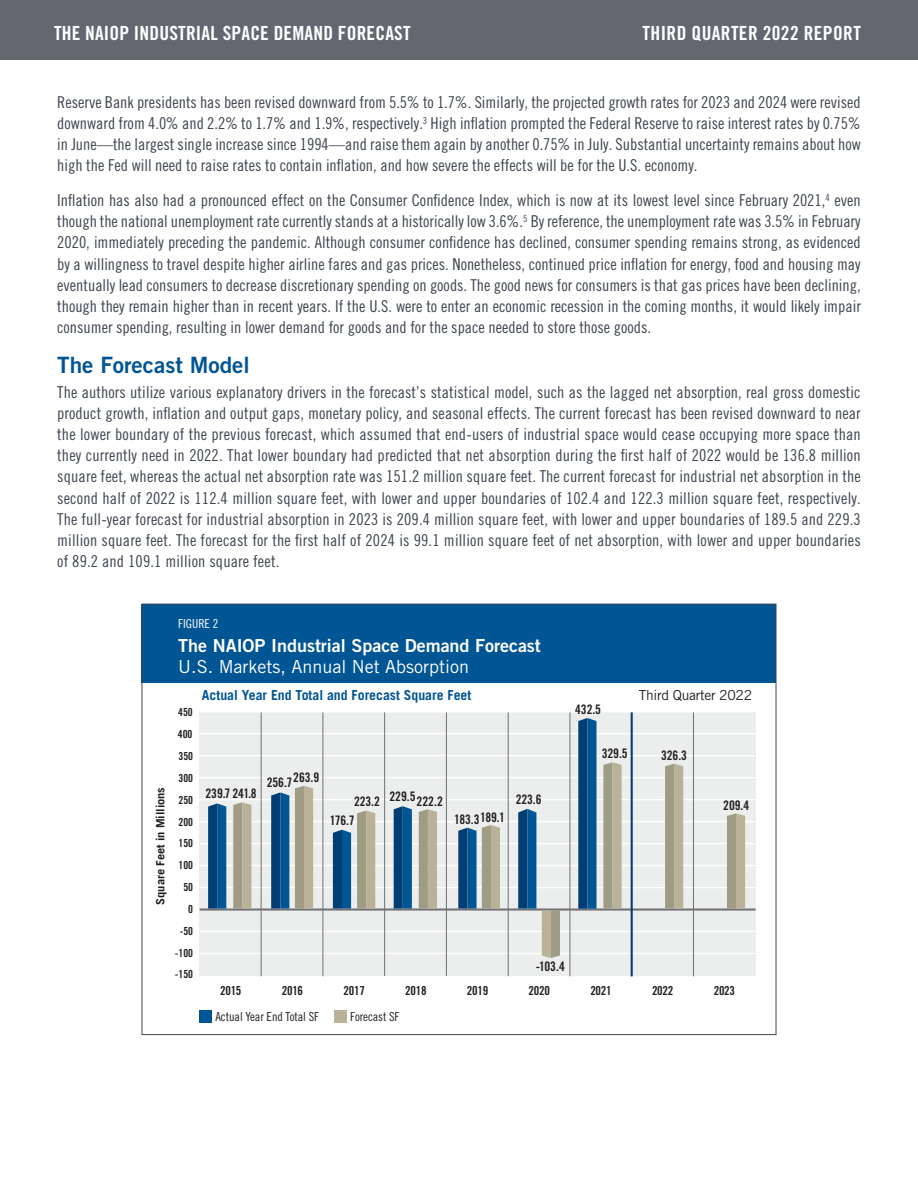
<style>
.page{position:relative;width:918px;height:1188px;background:#fff}
.page>*{position:absolute;margin:0;border:0;box-sizing:border-box;transform-origin:0 0}
.t1{font:22.5px "Trade Gothic LT Std Bd 2";color:#005595}
.t2{font:19.5px "Trade Gothic LT Std Bd Cn 20";letter-spacing:.01em;color:#fff}
.t3{font:18px/20.7px "Trade Gothic LT Std Bd 2";color:#fff}
.Body_Text{font:16.35px/21.1px "Trade Gothic LT Std Cn 18";color:#3e444f;text-align:justify}
.t4{font:700 13.8px "Trade Gothic LT Std";color:#005595}
.t5{font:13.8px "Trade Gothic LT Std";letter-spacing:-.02em;color:#231f20}
.t6{font:13.05px "Trade Gothic LT Std Bd Cn 20";letter-spacing:-.005em;color:#231f20}
.t7{font:12.45px "Trade Gothic LT Std Bd Cn 20";letter-spacing:-.02em;color:#231f20}
.t8{font:12.45px "Trade Gothic LT Std Cn 18";letter-spacing:-.005em;color:#231f20}
.t9{font:12.45px "Trade Gothic LT Std Cn 18";color:#fff}
.t10{font:700 11.4px "Trade Gothic LT Std";letter-spacing:-.005em;color:#231f20;scale:1.09 1}
.t11{font:11.1px/21.8px "Trade Gothic LT Std Bd Cn 20";letter-spacing:-.01em;color:#231f20}
.s1{font-family:"Trade Gothic LT Std"}
</style>
<div class="page">
<div style="left:0;top:0;width:918px;height:59px;background:#626770"></div>
<div style="left:199px;top:711px;width:557px;height:265px;background:#ebeeec"></div>
<hr style="left:199px;top:931px;width:557px;height:1px;background:#fff">
<hr style="left:199px;top:953px;width:557px;height:1px;background:#fff">
<hr style="left:200px;top:799px;width:556px;height:1px;background:#fff">
<hr style="left:200px;top:821px;width:556px;height:1px;background:#fff">
<hr style="left:200px;top:843px;width:556px;height:1px;background:#fff">
<hr style="left:200px;top:865px;width:556px;height:1px;background:#fff">
<hr style="left:200px;top:887px;width:556px;height:1px;background:#fff">
<hr style="left:199px;top:777px;width:557px;height:1px;background:#fff">
<hr style="left:200px;top:908px;width:556px;height:3px;background:#717074">
<hr style="left:199px;top:711px;width:557px;height:1px;background:#fff">
<hr style="left:198px;top:755px;width:557px;height:1px;background:#fff">
<hr style="left:199px;top:733px;width:557px;height:1px;background:#fff">
<hr style="left:261px;top:712px;width:1px;height:264px;background:#717074">
<hr style="left:323px;top:712px;width:1px;height:264px;background:#717074">
<hr style="left:384px;top:712px;width:1px;height:264px;background:#717074">
<hr style="left:446px;top:712px;width:1px;height:264px;background:#717074">
<hr style="left:508px;top:712px;width:1px;height:264px;background:#717074">
<hr style="left:631px;top:712px;width:2px;height:264px;background:#003e73">
<hr style="left:570px;top:712px;width:1px;height:264px;background:#717074">
<hr style="left:693px;top:712px;width:1px;height:264px;background:#717074">
<div style="left:142px;top:604px;width:634px;height:79px;background:#005595"></div>
<div style="left:199px;top:1010px;width:13px;height:12px;background:#005595"></div>
<div style="left:334px;top:1010px;width:12px;height:12px;background:#b9b298"></div>
<svg style="left:295px;top:786px;width:18px;height:123px;background:#ada78f"></svg>
<svg style="left:233px;top:802px;width:18px;height:107px;background:#aea992"></svg>
<svg style="left:208px;top:803px;width:18px;height:106px;background:#094f87"></svg>
<svg style="left:357px;top:811px;width:18px;height:98px;background:#ada890"></svg>
<svg style="left:271px;top:792px;width:18px;height:117px;background:#094f87"></svg>
<svg style="left:419px;top:809px;width:18px;height:100px;background:#ada890"></svg>
<svg style="left:333px;top:830px;width:18px;height:79px"></svg>
<svg style="left:394px;top:806px;width:18px;height:103px;background:#084f88"></svg>
<svg style="left:458px;top:825px;width:42px;height:84px;background:#718d9a"></svg>
<svg style="left:542px;top:910px;width:18px;height:48px"></svg>
<svg style="left:665px;top:764px;width:18px;height:145px;background:#ada790"></svg>
<svg style="left:518px;top:809px;width:18px;height:100px;background:#0a5088"></svg>
<svg style="left:727px;top:813px;width:18px;height:96px;background:#ada790"></svg>
<svg style="left:603px;top:762px;width:19px;height:147px;background:#b0ab94"></svg>
<svg style="left:578px;top:718px;width:18px;height:191px;background:#084f87"></svg>
<p class="t2" style="left:54px;top:22px;width:358px">THE NAIOP INDUSTRIAL SPACE DEMAND FORECAST</p>
<p class="t2" style="left:643px;top:22px;width:220px">THIRD QUARTER 2022 REPORT</p>
<p class="Body_Text" style="left:57px;top:91px;width:805px">Reserve Bank presidents has been revised downward from 5.5% to 1.7%. Similarly, the projected growth rates for 2023 and 2024 were revised downward from 4.0% and 2.2% to 1.7% and 1.9%, respectively.<sup>3</sup> High inflation prompted the Federal Reserve to raise interest rates by 0.75% in June—the largest single increase since 1994—and raise them again by another 0.75% in July. Substantial uncertainty remains about how high the Fed will need to raise rates to contain inflation, and how severe the effects will be for the U.S. economy.</p>
<p class="Body_Text" style="left:57px;top:189px;width:805px">Inflation has also had a pronounced effect on the Consumer Confidence Index, which is now at its lowest level since February 2021,<sup>4</sup> even though the national unemployment rate currently stands at a historically low 3.6%.<sup>5</sup> By reference, the unemployment rate was 3.5% in February 2020, immediately preceding the pandemic. Although consumer confidence has declined, consumer spending remains strong, as evidenced by a willingness to travel despite higher airline fares and gas prices. Nonetheless, continued price inflation for energy, food and housing may eventually lead consumers to decrease discretionary spending on goods. The good news for consumers is that gas prices have been declining, though they remain higher than in recent years. If the U.S. were to enter an economic recession in the coming months, it would likely impair consumer spending, resulting in lower demand for goods and for the space needed to store those goods.</p>
<p class="t1" style="left:57px;top:351px;width:194px">The Forecast Model</p>
<p class="Body_Text" style="left:57px;top:381px;width:805px">The authors utilize various explanatory drivers in the forecast’s statistical model, such as the lagged net absorption, real gross domestic product growth, inflation and output gaps, monetary policy, and seasonal effects. The current forecast has been revised downward to near the lower boundary of the previous forecast, which assumed that end-users of industrial space would cease occupying more space than they currently need in 2022. That lower boundary had predicted that net absorption during the first half of 2022 would be 136.8 million square feet, whereas the actual net absorption rate was 151.2 million square feet. The current forecast for industrial net absorption in the second half of 2022 is 112.4 million square feet, with lower and upper boundaries of 102.4 and 122.3 million square feet, respectively.<br>The full-year forecast for industrial absorption in 2023 is 209.4 million square feet, with lower and upper boundaries of 189.5 and 229.3 million square feet. The forecast for the first half of 2024 is 99.1 million square feet of net absorption, with lower and upper boundaries of 89.2 and 109.1 million square feet.</p>
<p class="t9" style="left:178px;top:617px;width:42px">FIGURE 2</p>
<p class="t3" style="left:178px;top:635px;width:364px">The NAIOP Industrial Space Demand Forecast<br><span class="s1">U.S. Markets, Annual Net Absorption</span></p>
<p class="t4" style="left:202px;top:686px;width:271px">Actual Year End Total and Forecast Square Feet</p>
<p class="t5" style="left:639px;top:686px;width:115px">Third Quarter 2022</p>
<p class="t10" style="left:154px;top:905px;width:109px;rotate:-90deg">Square Feet in Millions</p>
<p class="t11" style="left:178px;top:702px;width:16px">450<br>400</p>
<p class="t11" style="left:179px;top:745px;width:16px">350</p>
<p class="t11" style="left:179px;top:767px;width:16px">300</p>
<p class="t11" style="left:179px;top:789px;width:16px">250</p>
<p class="t11" style="left:179px;top:811px;width:16px">200<br>150</p>
<p class="t11" style="left:179px;top:854px;width:16px;text-align:center">100<br>50</p>
<p class="t11" style="left:188px;top:898px;width:6px">0</p>
<p class="t11" style="left:180px;top:920px;width:15px">-50</p>
<p class="t11" style="left:175px;top:942px;width:20px">-100 -150</p>
<p class="t6" style="left:205px;top:785px;width:53px">239.7 241.8</p>
<p class="t6" style="left:293px;top:769px;width:27px">263.9</p>
<p class="t6" style="left:267px;top:775px;width:27px">256.7</p>
<p class="t6" style="left:354px;top:794px;width:28px">223.2</p>
<p class="t6" style="left:389px;top:789px;width:28px">229.5</p>
<p class="t6" style="left:417px;top:793px;width:28px">222.2</p>
<p class="t6" style="left:330px;top:813px;width:26px">176.7</p>
<p class="t6" style="left:480px;top:809px;width:26px">189.1</p>
<p class="t6" style="left:454px;top:811px;width:27px">183.3</p>
<p class="t6" style="left:516px;top:792px;width:28px">223.6</p>
<p class="t6" style="left:575px;top:702px;width:28px">432.5</p>
<p class="t6" style="left:602px;top:745px;width:28px">329.5</p>
<p class="t6" style="left:661px;top:747px;width:28px">326.3</p>
<p class="t6" style="left:723px;top:797px;width:28px">209.4</p>
<p class="t6" style="left:536px;top:959px;width:31px">-103.4</p>
<p class="t7" style="left:220px;top:983px;width:23px">2015</p>
<p class="t7" style="left:282px;top:983px;width:23px">2016</p>
<p class="t7" style="left:344px;top:983px;width:23px">2017</p>
<p class="t7" style="left:405px;top:983px;width:23px">2018</p>
<p class="t7" style="left:467px;top:983px;width:23px">2019</p>
<p class="t7" style="left:529px;top:983px;width:23px">2020</p>
<p class="t7" style="left:590px;top:983px;width:23px">2021</p>
<p class="t7" style="left:652px;top:983px;width:23px">2022</p>
<p class="t7" style="left:714px;top:983px;width:23px">2023</p>
<p class="t8" style="left:216px;top:1009px;width:105px">Actual Year End Total SF</p>
<p class="t8" style="left:350px;top:1009px;width:51px">Forecast SF</p>
</div>
